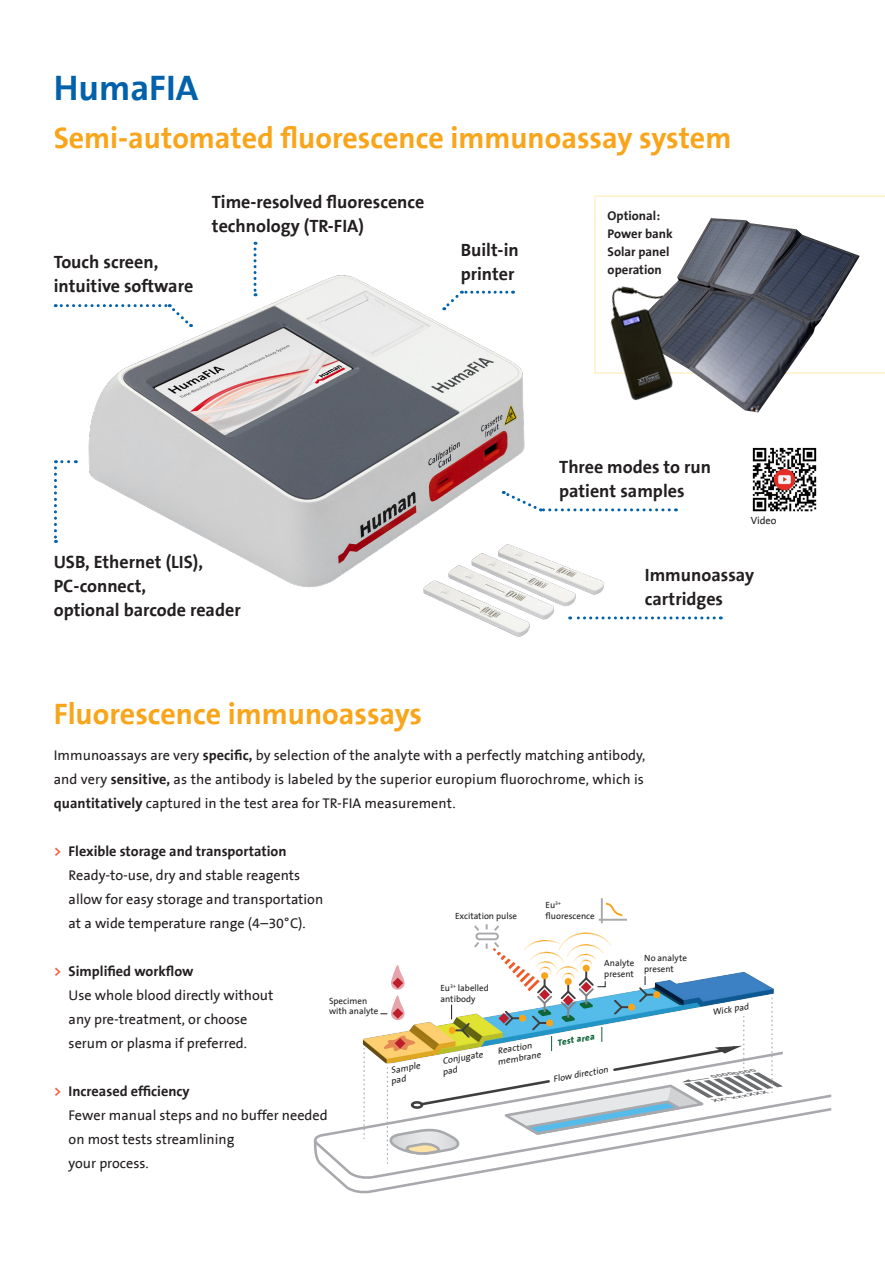
<style>
.page{position:relative;width:885px;height:1263px;background:#fff}
.page>*{position:absolute;margin:0;border:0;box-sizing:border-box;transform-origin:0 0}
.H3__Headline_24pt{font:700 36px "The Sans B7";color:#0161ab}
.t1{font:700 35.25px "Arial";color:#231f20}
.H4__Subline_20pt{font:700 30px "The Sans B7";color:#f9a51b}
.H5__Subhead_12pt{font:700 18px/24px "The Sans B7";color:#231f20}
.C1__Copy_9_5pt{font:14.25px/24px "The Sans B5 Plain";color:#231f20}
.C3__Caption_8_5pt{font:700 12.75px "The Sans B7";color:#231f20}
.Human_Katalog___Text_Aufzählung{font:10.5px "The Sans B5 Plain";color:#231f20}
.t2{font:9px/10.8px "The Sans B5 Plain";color:#231f20}
.t3{font:italic 8.85px/10.6px "The Sans B5 Plain";color:#231f20}
.t4{font:italic 800 8.85px "The Sans B8";color:#0c6638}
.t5{font:italic 700 4.2px "Arial";color:#6c6d70;scale:2.45 1}
.s1{font-family:"The Sans B7";font-weight:700}
.s2{font-family:"The Sans B7";font-weight:700;color:#f26648}
</style>
<div class="page">
<div style="left:594px;top:195px;width:290px;height:179px;border:2px solid #fef0c6"></div>
<img style="left:88px;top:254px;width:454px;height:334px">
<svg style="left:55px;top:304px;width:138px;height:24px"></svg>
<svg style="left:441px;top:291px;width:72px;height:20px"></svg>
<svg style="left:502px;top:490px;width:167px;height:21px"></svg>
<svg style="left:647px;top:616px;width:67px;height:3px"></svg>
<svg style="left:54px;top:460px;width:15px;height:83px"></svg>
<svg style="left:253px;top:242px;width:3px;height:54px"></svg>
<img style="left:383px;top:512px;width:264px;height:125px">
<svg style="left:313px;top:1094px;width:518px;height:100px"></svg>
<svg style="left:363px;top:1065px;width:2px;height:74px"></svg>
<img style="left:363px;top:1036px;width:17px;height:27px">
<svg style="left:605px;top:902px;width:18px;height:15px"></svg>
<hr style="left:600px;top:898px;width:2px;height:25px;background:#a8a9ad">
<hr style="left:598px;top:919px;width:29px;height:2px;background:#a8a9ad">
<svg style="left:380px;top:924px;width:403px;height:240px"></svg>
<img style="left:677px;top:218px;width:182px;height:194px">
<img style="left:594px;top:279px;width:97px;height:133px">
<img style="left:752px;top:447px;width:65px;height:65px">
<p class="H3__Headline_24pt" style="left:54px;top:69px;width:146px">HumaFIA</p>
<p class="H4__Subline_20pt" style="left:54px;top:122px;width:679px">Semi-automated fluorescence immunoassay system</p>
<p class="H5__Subhead_12pt" style="left:54px;top:250px;width:141px">Touch screen, intuitive software</p>
<p class="H5__Subhead_12pt" style="left:212px;top:191px;width:214px">Time-resolved fluorescence technology (TR-FIA)</p>
<p class="H5__Subhead_12pt" style="left:460px;top:238px;width:60px">Built-in printer</p>
<p class="C3__Caption_8_5pt" style="left:607px;top:209px;width:54px">Optional:</p>
<p class="C3__Caption_8_5pt" style="left:607px;top:227px;width:67px">Power bank</p>
<p class="C3__Caption_8_5pt" style="left:607px;top:245px;width:63px">Solar panel</p>
<p class="C3__Caption_8_5pt" style="left:607px;top:263px;width:56px">operation</p>
<p class="H5__Subhead_12pt" style="left:54px;top:551px;width:188px">USB, Ethernet (LIS),<br>PC-connect,<br>optional barcode reader</p>
<p class="H4__Subline_20pt" style="left:54px;top:698px;width:370px">Fluorescence immunoassays</p>
<p class="H5__Subhead_12pt" style="left:559px;top:455px;width:153px">Three modes to run patient samples</p>
<p class="Human_Katalog___Text_Aufzählung" style="left:750px;top:515px;width:27px">Video</p>
<p class="H5__Subhead_12pt" style="left:644px;top:563px;width:111px">Immunoassay cartridges</p>
<p class="C1__Copy_9_5pt" style="left:54px;top:744px;width:593px;text-align:justify">Immunoassays are very <span class="s1">specific,</span> by selection of the analyte with a perfectly matching antibody, and very <span class="s1">sensitive,</span> as the antibody is labeled by the superior europium fluorochrome, which is <span class="s1">quantitatively</span> captured in the test area for TR-FIA measurement.</p>
<p class="C1__Copy_9_5pt" style="left:69px;top:840px;width:256px;text-indent:-15px"><span class="s2">&gt;</span> <span class="s1">Flexible storage and transportation </span>Ready-to-use, dry and stable reagents allow for easy storage and transportation at a wide temperature range (4–30°C).</p>
<p class="C1__Copy_9_5pt" style="left:69px;top:960px;width:206px;text-indent:-15px"><span class="s2">&gt;</span> <span class="s1">Simplified workflow<br></span>Use whole blood directly without any pre-treatment, or choose serum or plasma if preferred.</p>
<p class="C1__Copy_9_5pt" style="left:69px;top:1080px;width:260px;text-indent:-15px"><span class="s2">&gt;</span> <span class="s1">Increased efficiency<br></span>Fewer manual steps and no buffer needed on most tests streamlining<br>your process.</p>
<p class="t2" style="left:455px;top:911px;width:63px">Excitation pulse</p>
<p class="t2" style="left:545px;top:900px;width:51px">Eu<sup>3+ </sup>fluorescence</p>
<p class="t1" style="left:160px;top:895px;width:27px">A</p>
<p class="t2" style="left:644px;top:953px;width:44px">No analyte present</p>
<p class="t2" style="left:604px;top:958px;width:32px">Analyte present</p>
<p class="t2" style="left:440px;top:983px;width:50px">Eu<sup>3+</sup> labelled antibody</p>
<p class="t2" style="left:329px;top:995px;width:51px">Specimen with analyte</p>
<p class="t4" style="left:556px;top:1038px;width:39px;rotate:-10deg">Test area</p>
<p class="t3" style="left:388px;top:1066px;width:33px;rotate:-10deg">Sample pad</p>
<p class="t3" style="left:440px;top:1056px;width:44px;rotate:-10deg">Conjugate pad</p>
<p class="t3" style="left:495px;top:1046px;width:45px;rotate:-10deg">Reaction membrane</p>
<p class="t3" style="left:552px;top:1074px;width:57px;rotate:-10deg">Flow direction</p>
<p class="t3" style="left:711px;top:1007px;width:38px;rotate:-10deg">Wick pad</p>
<p class="t5" style="left:712px;top:1074px;width:20px;rotate:-9deg">00000000</p>
<p class="t5" style="left:713px;top:1098px;width:24px;rotate:-9deg">XX–xxxXXX</p>
</div>
